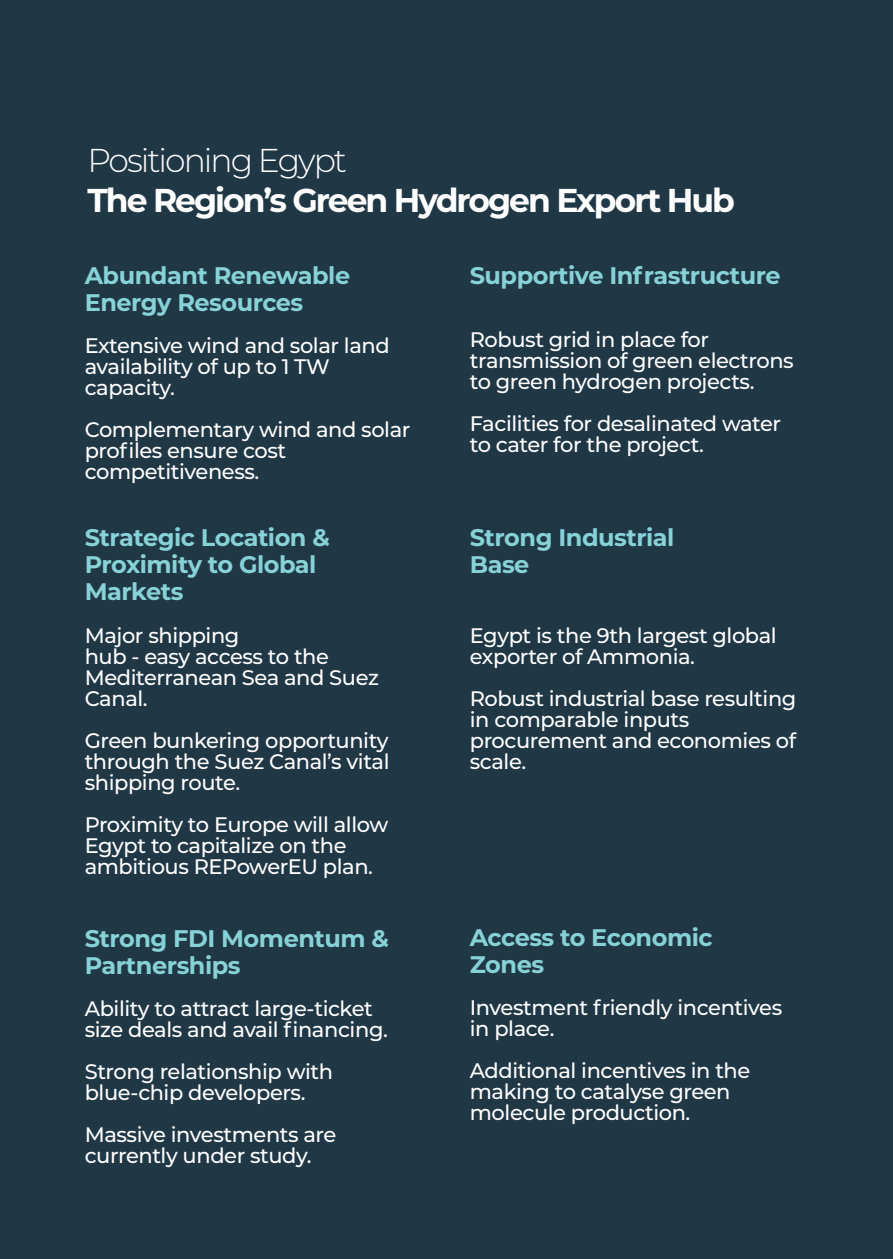
<style>
.page{position:relative;width:893px;height:1259px;background:#203746}
.page>*{position:absolute;margin:0;border:0;box-sizing:border-box;transform-origin:0 0}
.t1{font:700 33px "Montserrat";letter-spacing:-.06em;color:#fff}
.t2{font:300 33px "Montserrat";letter-spacing:-.06em;color:#fff}
.t3{font:700 24px/27px "Montserrat";letter-spacing:-.02em;color:#87d2d7}
.t4{font:500 21px/21px "Montserrat";letter-spacing:-.02em;color:#fff}
</style>
<div class="page">
<h1 class="t2" style="left:87px;top:138px;width:261px">Positioning Egypt</h1>
<h1 class="t1" style="left:87px;top:177px;width:649px">The Region’s Green Hydrogen Export Hub</h1>
<p class="t3" style="left:85px;top:261px;width:267px">Abundant Renewable<br>Energy Resources</p>
<p class="t4" style="left:85px;top:335px;width:307px">Extensive wind and solar land availability of up to 1 TW capacity.</p>
<p class="t4" style="left:85px;top:419px;width:327px">Complementary wind and solar profiles ensure cost competitiveness.</p>
<p class="t3" style="left:85px;top:523px;width:247px">Strategic Location &amp;<br>Proximity to Global<br>Markets</p>
<p class="t4" style="left:85px;top:624px;width:296px">Major shipping<br>hub - easy access to the<br>Mediterranean Sea and Suez<br>Canal.</p>
<p class="t4" style="left:85px;top:729px;width:306px;text-align:justify">Green bunkering opportunity through the Suez Canal’s vital shipping route.</p>
<p class="t4" style="left:85px;top:813px;width:305px">Proximity to Europe will allow<br>Egypt to capitalize on the ambitious REPowerEU plan.</p>
<p class="t3" style="left:85px;top:923px;width:306px">Strong FDI Momentum &amp;<br>Partnerships</p>
<p class="t4" style="left:85px;top:997px;width:305px">Ability to attract large-ticket size deals and avail financing.</p>
<p class="t4" style="left:85px;top:1060px;width:250px">Strong relationship with blue-chip developers.</p>
<p class="t4" style="left:85px;top:1123px;width:253px">Massive investments are currently under study.</p>
<p class="t3" style="left:470px;top:261px;width:312px">Supportive Infrastructure</p>
<p class="t4" style="left:470px;top:329px;width:325px">Robust grid in place for transmission of green electrons to green hydrogen projects.</p>
<p class="t4" style="left:470px;top:413px;width:313px">Facilities for desalinated water to cater for the project.</p>
<p class="t3" style="left:470px;top:523px;width:206px">Strong Industrial<br>Base</p>
<p class="t4" style="left:470px;top:624px;width:308px">Egypt is the 9th largest global exporter of Ammonia.</p>
<p class="t4" style="left:470px;top:687px;width:328px">Robust industrial base resulting in comparable inputs procurement and economies of scale.</p>
<p class="t3" style="left:470px;top:923px;width:244px">Access to Economic<br>Zones</p>
<p class="t4" style="left:470px;top:996px;width:314px">Investment friendly incentives in place.</p>
<p class="t4" style="left:470px;top:1059px;width:282px">Additional incentives in the making to catalyse green molecule production.</p>
</div>
